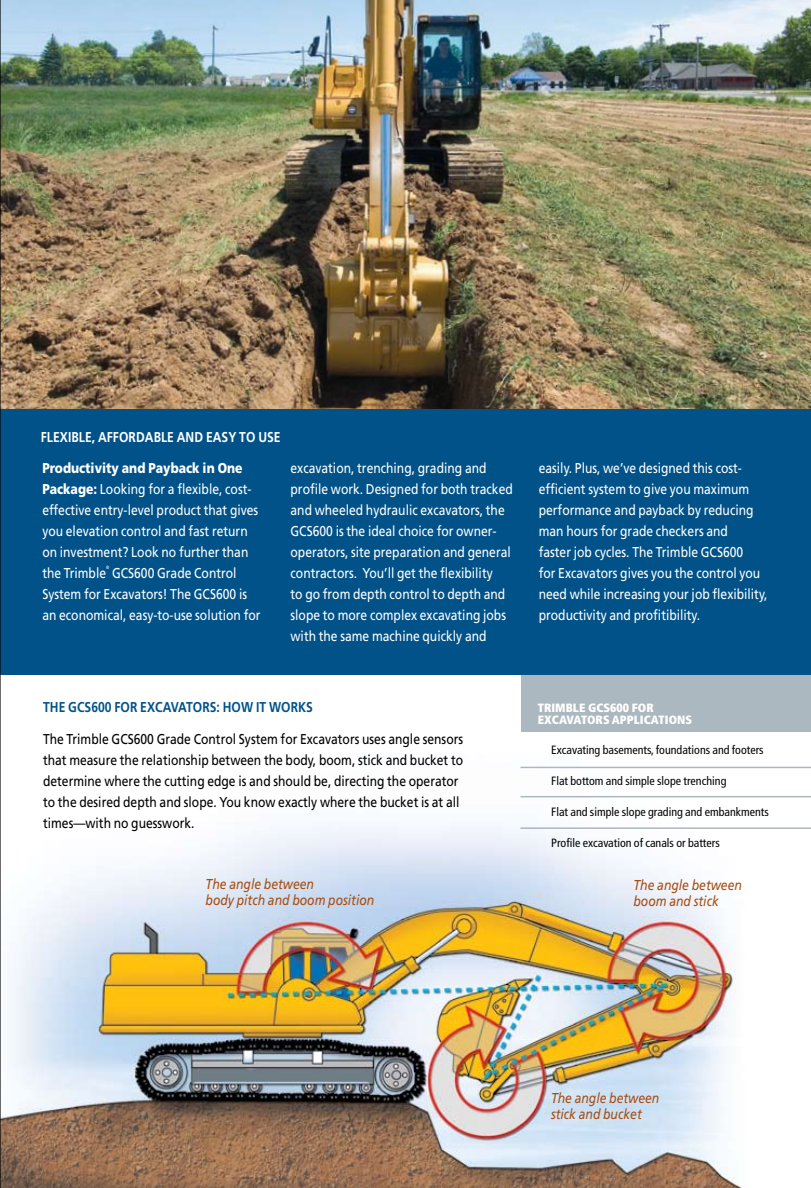
<style>
.page{position:relative;width:811px;height:1188px;background:#fff}
.page>*{position:absolute;margin:0;border:0;box-sizing:border-box;transform-origin:0 0}
.t1{font:italic 14.4px/15.9px "Frutiger";color:#a84d10;scale:.85 1}
.t2{font:14.25px/21px "Frutiger";color:#fff;scale:.85 1}
.t3{font:14.25px/21px "Frutiger";color:#000;scale:.85 1}
.t4{font:700 14.25px "Frutiger";letter-spacing:.005em;color:#005288;scale:.85 1}
.t5{font:700 14.25px "Frutiger";letter-spacing:.005em;color:#fff;scale:.85 1}
.t6{font:condensed 12px "Frutiger";color:#000}
.t7{font:900 condensed 12px/12px "Frutiger";letter-spacing:.005em;color:#fff}
.t8{font:4.65px "Frutiger";color:#fff;scale:.85 1}
.s1{font-weight:900}
</style>
<div class="page">
<img style="left:1px;top:768px;width:758px;height:420px">
<div style="left:0;top:407px;width:810px;height:268px;background:#005288"></div>
<img style="left:1px;top:0;width:809px;height:409px">
<hr style="left:0;top:0;width:1px;height:1188px;background:#000">
<div style="left:521px;top:675px;width:289px;height:56px;background:#acb8bf"></div>
<hr style="left:520px;top:766px;width:290px;height:2px;background:#acb8bf">
<hr style="left:520px;top:796px;width:290px;height:1px;background:#acb8bf">
<hr style="left:520px;top:827px;width:290px;height:2px;background:#acb8bf">
<p class="t5" style="left:41px;top:429px;width:283px">FLEXIBLE, AFFORDABLE AND EASY TO USE</p>
<p class="t2" style="left:42px;top:457px;width:255px"><span class="s1">Productivity and Payback in One Package:</span> Looking for a flexible, cost&shy;effective entry-level product that gives you elevation control and fast return on investment? Look no further than the Trimble GCS600 Grade Control</p>
<p class="t8" style="left:106px;top:565px;width:5px">®</p>
<p class="t2" style="left:42px;top:583px;width:258px">System for Excavators! The GCS600 is an economical, easy-to-use solution for</p>
<p class="t2" style="left:290px;top:457px;width:263px">excavation, trenching, grading and profile work. Designed for both tracked and wheeled hydraulic excavators, the GCS600 is the ideal choice for owner&shy;operators, site preparation and general contractors. You’ll get the flexibility<br>to go from depth control to depth and slope to more complex excavating jobs with the same machine quickly and</p>
<p class="t2" style="left:538px;top:457px;width:270px">easily. Plus, we’ve designed this cost&shy;efficient system to give you maximum performance and payback by reducing man hours for grade checkers and<br>faster job cycles. The Trimble GCS600<br>for Excavators gives you the control you need while increasing your job flexibility, productivity and profitibility.</p>
<p class="t4" style="left:43px;top:699px;width:319px">THE GCS600 FOR EXCAVATORS: H OW IT WORKS</p>
<p class="t3" style="left:43px;top:728px;width:495px">The Trimble GCS600 Grade Control System for Excavators uses angle sensors that measure the relationship between the body, boom, stick and bucket to determine where the cutting edge is and should be, directing the operator to the desired depth and slope. You know exactly where the bucket is at all times—with no guesswork.</p>
<p class="t7" style="left:537px;top:701px;width:156px">TRIMBLE GCS600 FOR<br>EXCAVATORS APPLICATIONS</p>
<p class="t6" style="left:551px;top:743px;width:214px">Excavating basements, foundations and footers</p>
<p class="t6" style="left:551px;top:774px;width:177px">Flat bottom and simple slope trenching</p>
<p class="t6" style="left:551px;top:804px;width:219px">Flat and simple slope grading and embankments</p>
<p class="t6" style="left:551px;top:835px;width:170px">Profile excavation of canals or batters</p>
<p class="t1" style="left:205px;top:876px;width:200px">The angle between<br>body pitch and boom position</p>
<p class="t1" style="left:633px;top:877px;width:129px">The angle between boom and stick</p>
<p class="t1" style="left:551px;top:1090px;width:129px">The angle between stick and bucket</p>
</div>
